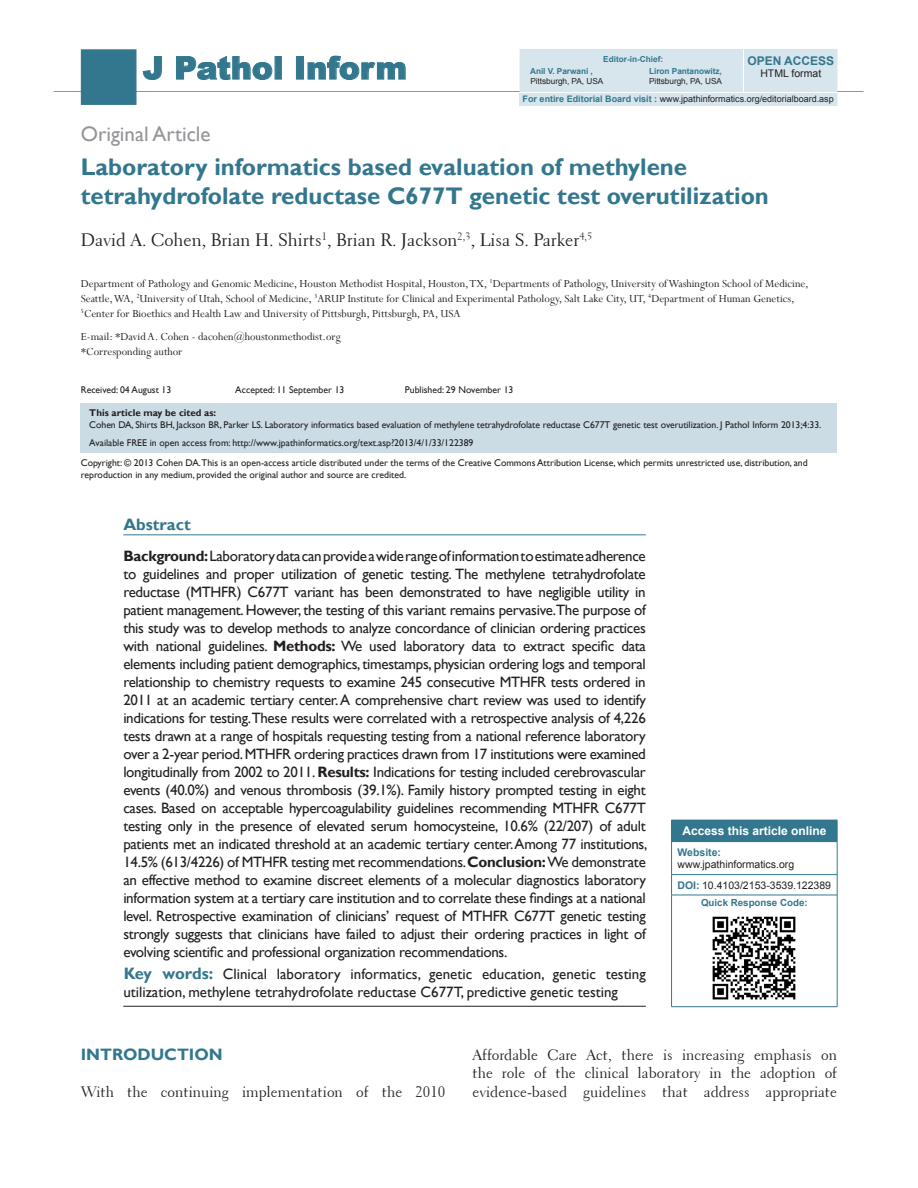
<style>
.page{position:relative;width:918px;height:1188px;background:#fff}
.page>*{position:absolute;margin:0;border:0;box-sizing:border-box;transform-origin:0 0}
.t1{font:900 31.5px "Arial";color:#33778f}
.AT{font:700 24px/28.8px "Gill Sans";color:#33778f}
.AH{font:21px "Gill Sans";color:#939598}
.AU{font:18px "Transitional 521 BT Roman A";color:#231f20}
.Abstract_Heading{font:700 16.5px "Gill Sans";color:#33778f}
.Abstract_text{font:15px/18px "Gill Sans";letter-spacing:-.02em;color:#231f20;text-align:justify}
.TX{font:15px/18px "Transitional 521 BT Roman A";color:#231f20;text-align:justify}
.Keywords{font:15px/18px "Gill Sans";color:#231f20}
.AFF{font:12px/15px "Perpetua";color:#231f20}
.ADD{font:12px/15px "Perpetua";color:#231f20}
.t2{font:700 12px "Arial";color:#fff}
.t3{font:700 12px "Arial";color:#33778f}
.Web{font:10.5px/12.6px "Arial";color:#231f20}
.DOI{font:10.5px "Arial";color:#231f20}
.Published{font:9.75px "Gill Sans";letter-spacing:-.005em;color:#231f20}
.CR{font:9.75px/11.7px "Gill Sans";color:#231f20}
.HIS{font:9.75px "Gill Sans";color:#231f20}
.HTC{font:700 9.75px "Gill Sans";color:#231f20}
.QRC{font:700 9.75px "Arial";color:#33778f}
.t4{font:9px "Arial";color:#231f20}
.t5{font:700 8.25px "Arial";letter-spacing:-.005em;color:#33778f}
.t6{font:8.25px "Arial";letter-spacing:-.005em;color:#231f20}
.s1{font-weight:700;color:#33778f}
.s2{font-weight:700}
.s3{font-weight:700;font-size:16.5px;color:#33778f}
</style>
<div class="page">
<hr style="left:54px;top:91px;width:810px;height:1px;background:#939598">
<svg style="left:143px;top:56px;width:19px;height:24px"></svg>
<svg style="left:176px;top:56px;width:96px;height:24px"></svg>
<div style="left:275px;top:56px;width:7px;height:23px;border:1px solid #33778f"></div>
<div style="left:296px;top:56px;width:8px;height:23px;border:1px solid #33778f"></div>
<svg style="left:308px;top:56px;width:98px;height:24px"></svg>
<div style="left:81px;top:49px;width:56px;height:56px;background:#33778f;border:1px solid #33778f"></div>
<div style="left:520px;top:49px;width:222px;height:43px;background:#d7e5ec"></div>
<div style="left:520px;top:93px;width:317px;height:13px;background:#d7e5ec"></div>
<div style="left:745px;top:49px;width:92px;height:43px;background:#d7e5ec"></div>
<hr style="left:123px;top:535px;width:523px;height:1px;background:#33778f">
<hr style="left:123px;top:1006px;width:523px;height:1px;background:#231f20">
<div style="left:81px;top:403px;width:756px;height:49px;background:#cbdce5"></div>
<div style="left:672px;top:820px;width:165px;height:22px;background:#33778f"></div>
<svg style="left:671px;top:821px;width:1px;height:20px"></svg>
<hr style="left:671px;top:842px;width:1px;height:32px;background:#33778f">
<svg style="left:671px;top:875px;width:1px;height:20px"></svg>
<hr style="left:671px;top:820px;width:166px;height:1px;background:#33778f">
<svg style="left:837px;top:820px;width:1px;height:21px"></svg>
<hr style="left:837px;top:842px;width:1px;height:32px;background:#33778f">
<svg style="left:837px;top:875px;width:1px;height:20px"></svg>
<hr style="left:671px;top:895px;width:1px;height:112px;background:#33778f">
<hr style="left:671px;top:1006px;width:166px;height:1px;background:#33778f">
<hr style="left:671px;top:841px;width:166px;height:1px;background:#33778f">
<hr style="left:671px;top:874px;width:166px;height:1px;background:#33778f">
<hr style="left:671px;top:895px;width:166px;height:1px;background:#33778f">
<hr style="left:837px;top:895px;width:1px;height:112px;background:#33778f">
<img style="left:712px;top:916px;width:84px;height:84px">
<h1 class="t1" style="left:143px;top:45px;width:266px">J Pathol Inform</h1>
<p class="t5" style="left:603px;top:54px;width:62px">Editor-in-Chief:</p>
<p class="t3" style="left:747px;top:53px;width:88px">OPEN ACCESS</p>
<p class="Web" style="left:760px;top:67px;width:62px">HTML format</p>
<p class="t5" style="left:530px;top:66px;width:64px">Anil V. Parwani ,</p>
<p class="t5" style="left:649px;top:66px;width:74px">Liron Pantanowitz,</p>
<p class="t6" style="left:530px;top:75px;width:74px">Pittsburgh, PA, USA</p>
<p class="t6" style="left:649px;top:75px;width:74px">Pittsburgh, PA, USA</p>
<p class="t4" style="left:523px;top:93px;width:313px"><span class="s1">For entire Editorial Board visit :</span> www.jpathinformatics.org/editorialboard.asp</p>
<p class="AH" style="left:81px;top:122px;width:131px">Original Article</p>
<p class="AT" style="left:81px;top:153px;width:690px">Laboratory informatics based evaluation of methylene tetrahydrofolate reductase C677T genetic test overutilization</p>
<p class="AU" style="left:81px;top:229px;width:513px">David A. Cohen, Brian H. Shirts<sup>1</sup>, Brian R. Jackson<sup>2,3</sup>, Lisa S. Parker<sup>4,5</sup></p>
<p class="AFF" style="left:81px;top:276px;width:729px">Department of Pathology and Genomic Medicine, Houston Methodist Hospital, Houston, TX, <sup>1</sup>Departments of Pathology, University of Washington School of Medicine,<br>Seattle, WA, <sup>2</sup>University of Utah, School of Medicine, <sup>3</sup>ARUP Institute for Clinical and Experimental Pathology, Salt Lake City, UT, <sup>4</sup>Department of Human Genetics,<br><sup>5</sup>Center for Bioethics and Health Law and University of Pittsburgh, Pittsburgh, PA, USA</p>
<p class="ADD" style="left:81px;top:329px;width:261px">E‑mail: *David A. Cohen ‑ dacohen@houstonmethodist.org *Corresponding author</p>
<p class="HIS" style="left:81px;top:384px;width:92px">Received: 04 August 13</p>
<p class="HIS" style="left:235px;top:384px;width:111px">Accepted: 11 September 13</p>
<p class="HIS" style="left:405px;top:384px;width:110px">Published: 29 November 13</p>
<p class="HTC" style="left:89px;top:407px;width:128px">This article may be cited as:</p>
<p class="Published" style="left:89px;top:419px;width:733px">Cohen DA, Shirts BH, Jackson BR, Parker LS. Laboratory informatics based evaluation of methylene tetrahydrofolate reductase C677T genetic test overutilization. J Pathol Inform 2013;4:33.</p>
<p class="Published" style="left:89px;top:437px;width:386px">Available FREE in open access from: http://www.jpathinformatics.org/text.asp?2013/4/1/33/122389</p>
<p class="CR" style="left:81px;top:457px;width:728px">Copyright: © 2013 Cohen DA.This is an open‑access article distributed under the terms of the Creative Commons Attribution License, which permits unrestricted use, distribution, and reproduction in any medium, provided the original author and source are credited.</p>
<p class="Abstract_Heading" style="left:123px;top:515px;width:69px">Abstract</p>
<p class="Abstract_text" style="left:123px;top:547px;width:525px"><span class="s2">Background:</span> Laboratory data can provide a wide range of information to estimate adherence to guidelines and proper utilization of genetic testing. The methylene tetrahydrofolate reductase (MTHFR) C677T variant has been demonstrated to have negligible utility in patient management. However, the testing of this variant remains pervasive.The purpose of this study was to develop methods to analyze concordance of clinician ordering practices with national guidelines. <span class="s2">Methods:</span> We used laboratory data to extract specific data elements including patient demographics, timestamps, physician ordering logs and temporal relationship to chemistry requests to examine 245 consecutive MTHFR tests ordered in 2011 at an academic tertiary center. A comprehensive chart review was used to identify indications for testing.These results were correlated with a retrospective analysis of 4,226 tests drawn at a range of hospitals requesting testing from a national reference laboratory over a 2‑year period. MTHFR ordering practices drawn from 17 institutions were examined longitudinally from 2002 to 2011. <span class="s2">Results:</span> Indications for testing included cerebrovascular events (40.0%) and venous thrombosis (39.1%). Family history prompted testing in eight cases. Based on acceptable hypercoagulability guidelines recommending MTHFR C677T testing only in the presence of elevated serum homocysteine, 10.6% (22/207) of adult patients met an indicated threshold at an academic tertiary center. Among 77 institutions, 14.5% (613/4226) of MTHFR testing met recommendations. <span class="s2">Conclusion:</span> We demonstrate an effective method to examine discreet elements of a molecular diagnostics laboratory information system at a tertiary care institution and to correlate these findings at a national level. Retrospective examination of clinicians’ request of MTHFR C677T genetic testing strongly suggests that clinicians have failed to adjust their ordering practices in light of evolving scientific and professional organization recommendations.</p>
<p class="Keywords" style="left:123px;top:966px;width:524px"><span class="s3">Key words:</span> Clinical laboratory informatics, genetic education, genetic testing utilization, methylene tetrahydrofolate reductase C677T, predictive genetic testing</p>
<p class="t2" style="left:682px;top:823px;width:146px">Access this article online</p>
<p class="Web" style="left:678px;top:846px;width:118px"><span class="s1">Website: </span>www.jpathinformatics.org</p>
<p class="DOI" style="left:678px;top:878px;width:155px"><span class="s1">DOI:</span> 10.4103/2153-3539.122389</p>
<p class="QRC" style="left:701px;top:896px;width:108px">Quick Response Code:</p>
<h1 class="Abstract_Heading" style="left:81px;top:1045px;width:143px">INTRODUCTION</h1>
<p class="TX" style="left:81px;top:1082px;width:366px">With the continuing implementation of the 2010</p>
<p class="TX" style="left:472px;top:1046px;width:366px">Affordable Care Act, there is increasing emphasis on the role of the clinical laboratory in the adoption of evidence‑based guidelines that address appropriate</p>
</div>
